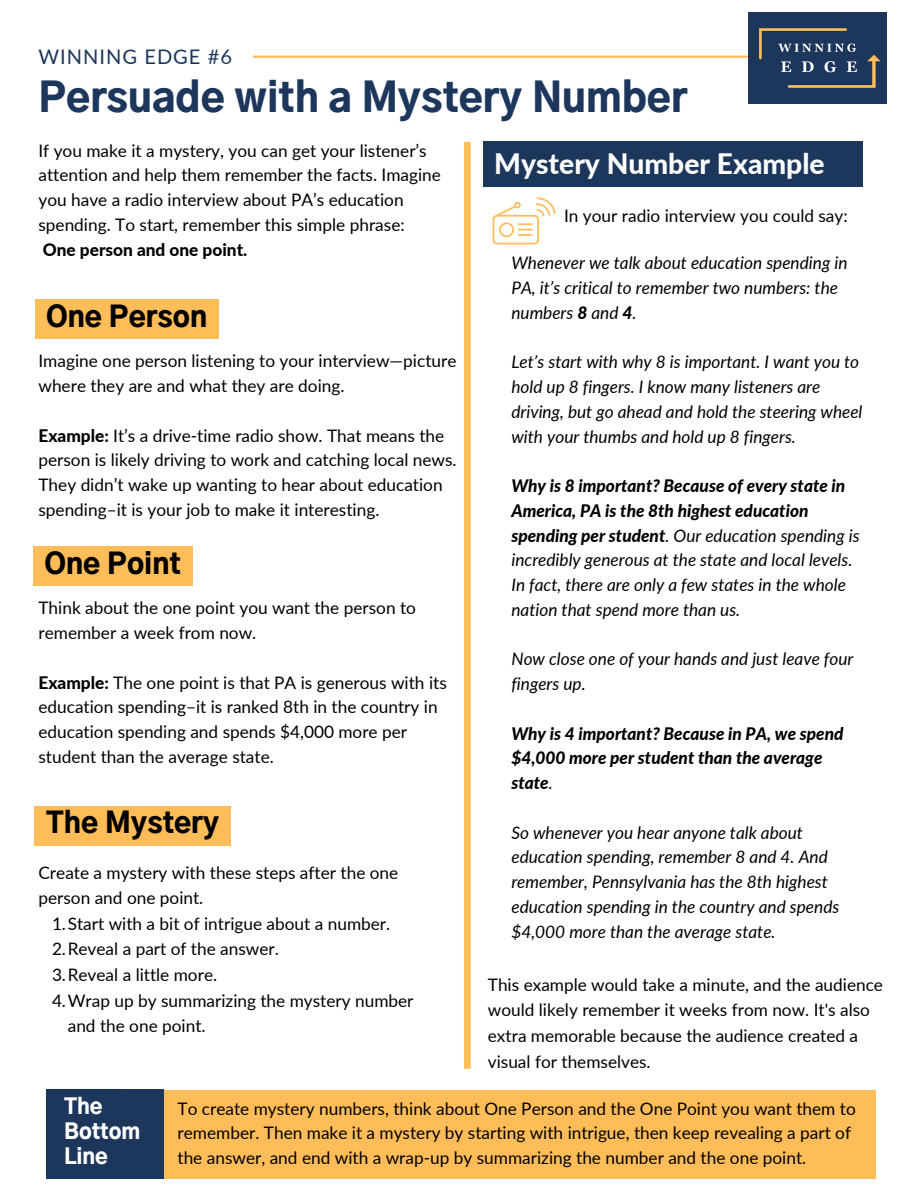
<style>
.page{position:relative;width:918px;height:1188px;background:#fff}
.page>*{position:absolute;margin:0;border:0;box-sizing:border-box;transform-origin:0 0}
.t1{font:900 39.6px "Gothic A1";color:#1c365c}
.t2{font:900 28.2px "Gothic A1";color:#000}
.t3{font:800 28.2px "Lato";color:#fff}
.t4{font:900 20.85px "Gothic A1";color:#fff}
.t5{font:20.1px "Lato";letter-spacing:.05em;color:#1c365c}
.t6{font:17.25px/24.8px "Lato";color:#000}
.t7{font:italic 17.25px/24.8px "Lato";color:#000}
.t8{font:italic 800 17.25px/24.8px "Lato";color:#000}
.s1{font-weight:800}
.s2{font-weight:400}
</style>
<div class="page">
<div style="left:464px;top:142px;width:7px;height:927px;background:#ffbd59"></div>
<hr style="left:253px;top:56px;width:631px;height:2px;background:#ffbd59">
<img style="left:749px;top:12px;width:137px;height:91px">
<svg style="left:493px;top:197px;width:63px;height:47px"></svg>
<div style="left:35px;top:300px;width:184px;height:39px;background:#ffbd59"></div>
<div style="left:33px;top:547px;width:160px;height:39px;background:#ffbd59"></div>
<div style="left:483px;top:141px;width:380px;height:46px;background:#1c365c"></div>
<div style="left:60px;top:1091px;width:815px;height:87px;background:#ffbd59"></div>
<div style="left:46px;top:1089px;width:117px;height:89px;background:#1c365c"></div>
<div style="left:35px;top:806px;width:196px;height:40px;background:#ffbd59"></div>
<p class="t5" style="left:38px;top:44px;width:195px">WINNING EDGE #6</p>
<p class="t1" style="left:38px;top:81px;width:650px">Persuade with a Mystery Number</p>
<p class="t6" style="left:38px;top:138px;width:404px">If you make it a mystery, you can get your listener’s attention and help them remember the facts. Imagine you have a radio interview about PA’s education spending. To start, remember this simple phrase:<br><span class="s1">One person and one point.</span></p>
<p class="t2" style="left:46px;top:304px;width:163px">One Person</p>
<p class="t6" style="left:38px;top:348px;width:420px">Imagine one person listening to your interview—picture where they are and what they are doing.</p>
<p class="t6" style="left:38px;top:422px;width:420px"><span class="s1">Example:</span> It’s a drive-time radio show. That means the person is likely driving to work and catching local news.<br>They didn’t wake up wanting to hear about education spending–it is your job to make it interesting.</p>
<p class="t2" style="left:44px;top:551px;width:138px">One Point</p>
<p class="t6" style="left:38px;top:595px;width:379px">Think about the one point you want the person to remember a week from now.</p>
<p class="t6" style="left:38px;top:670px;width:410px"><span class="s1">Example:</span> The one point is that PA is generous with its education spending–it is ranked 8th in the country in education spending and spends $4,000 more per student than the average state.</p>
<p class="t2" style="left:46px;top:811px;width:175px">The Mystery</p>
<p class="t6" style="left:38px;top:859px;width:361px;line-height:25.7px">Create a mystery with these steps after the one person and one point.</p>
<p class="t6" style="left:52px;top:911px;width:340px">1.Start with a bit of intrigue about a number.</p>
<p class="t6" style="left:52px;top:936px;width:228px">2.Reveal a part of the answer.</p>
<p class="t6" style="left:52px;top:962px;width:167px">3.Reveal a little more.</p>
<p class="t6" style="left:68px;top:987px;width:347px;line-height:25.7px;text-indent:-16px">4.Wrap up by summarizing the mystery number and the one point.</p>
<p class="t3" style="left:494px;top:146px;width:332px">Mystery Number Example</p>
<p class="t6" style="left:564px;top:203px;width:285px">In your radio interview you could say:</p>
<p class="t7" style="left:511px;top:250px;width:338px">Whenever we talk about education spending in<br>PA, it’s critical to remember two numbers: the numbers <span class="s1">8</span> and <span class="s1">4</span>.</p>
<p class="t7" style="left:511px;top:349px;width:353px">Let’s start with why 8 is important. I want you to hold up 8 fingers. I know many listeners are driving, but go ahead and hold the steering wheel with your thumbs and hold up 8 fingers.</p>
<p class="t7" style="left:511px;top:473px;width:350px"><span class="s1">Why is 8 important? Because of every state in America, PA is the 8th highest education spending per student</span>. Our education spending is incredibly generous at the state and local levels.<br>In fact, there are only a few states in the whole nation that spend more than us.</p>
<p class="t7" style="left:511px;top:646px;width:344px">Now close one of your hands and just leave four fingers up.</p>
<p class="t8" style="left:511px;top:721px;width:334px">Why is 4 important? Because in PA, we spend $4,000 more per student than the average state<span class="s2">.</span></p>
<p class="t7" style="left:511px;top:820px;width:329px">So whenever you hear anyone talk about education spending, remember 8 and 4. And remember, Pennsylvania has the 8th highest education spending in the country and spends $4,000 more than the average state.</p>
<p class="t6" style="left:488px;top:971px;width:397px;line-height:25.8px">This example would take a minute, and the audience would likely remember it weeks from now. It's also extra memorable because the audience created a visual for themselves.</p>
<p class="t4" style="left:64px;top:1098px;width:40px">The</p>
<p class="t4" style="left:64px;top:1122px;width:78px">Bottom</p>
<p class="t4" style="left:64px;top:1147px;width:46px">Line</p>
<p class="t6" style="left:178px;top:1096px;width:680px">To create mystery numbers, think about One Person and the One Point you want them to remember. Then make it a mystery by starting with intrigue, then keep revealing a part of the answer, and end with a wrap-up by summarizing the number and the one point.</p>
</div>
